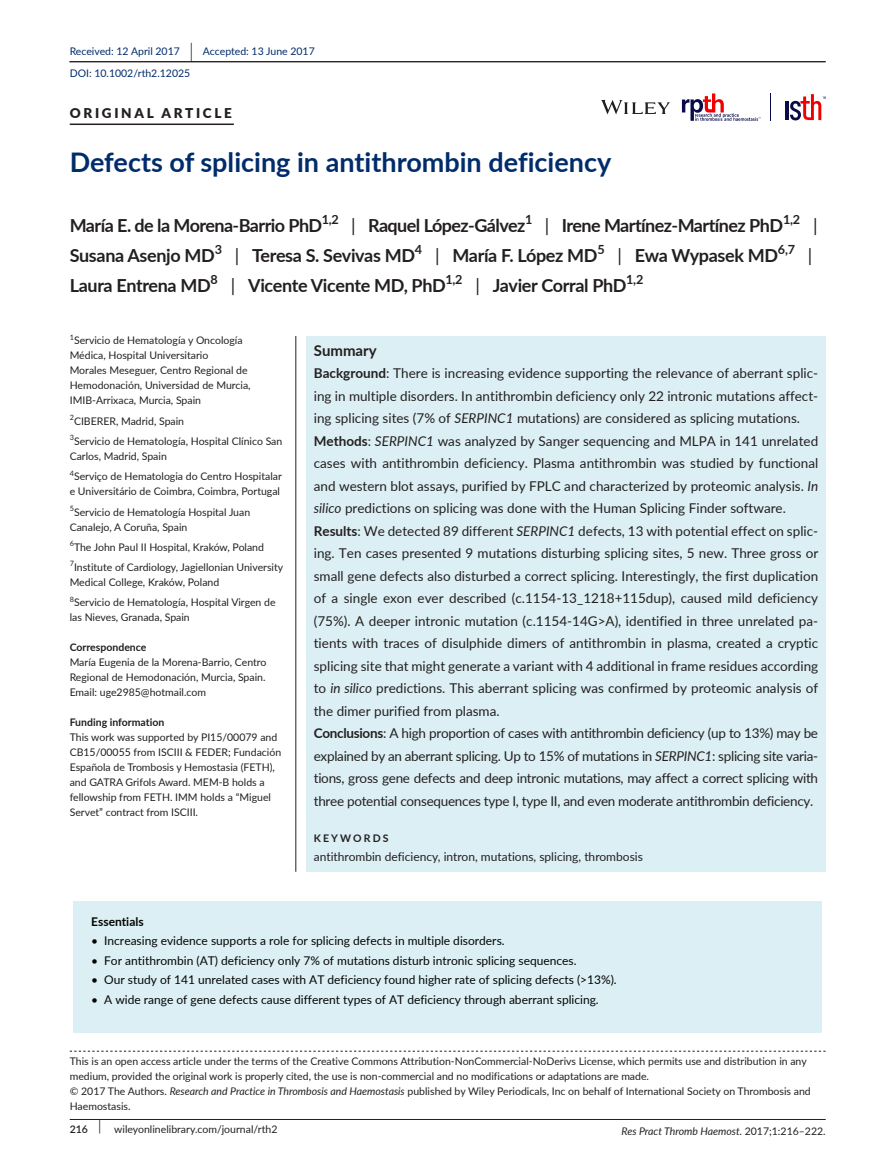
<style>
.page{position:relative;width:893px;height:1174px;background:#fff}
.page>*{position:absolute;margin:0;border:0;box-sizing:border-box;transform-origin:0 0}
.t1{font:700 27px "Lato";color:#002c6b}
.t2{font:700 18px "Lato";letter-spacing:-.03em;color:#231f20}
.t3{font:18px "Lato";color:#231f20}
.t4{font:700 15px "Lato";color:#231f20}
.t5{font:13.5px/22.5px "Lato";color:#231f20}
.t6{font:900 13.5px "Lato";letter-spacing:.2em;color:#231f20}
.t7{font:700 12.6px "Lato";color:#231f20}
.t8{font:12px "Lato";color:#040503}
.t9{font:12px "Lato";color:#231f20}
.t10{font:700 12px "Lato";color:#040503}
.t11{font:10.5px/15px "Lato";color:#231f20}
.t12{font:10.5px/21.8px "Lato";color:#002c6b}
.t13{font:italic 10.5px "Lato";color:#231f20}
.t14{font:700 10.5px "Lato";color:#231f20}
.t15{font:700 10.5px "Lato";letter-spacing:.2em;color:#231f20}
.t16{font:7.35px "Lato";color:#231f20}
.s1{font-size:19.65px;color:#231f20}
.s2{font-weight:400}
.s3{font-weight:700}
.s4{font-style:italic}
.s5{font-weight:600}
.s6{font-style:normal}
</style>
<div class="page">
<hr style="left:70px;top:1119px;width:756px;height:1px;background:#231f20">
<svg style="left:601px;top:100px;width:69px;height:14px"></svg>
<hr style="left:785px;top:101px;width:3px;height:19px;background:#0a0c4a">
<svg style="left:790px;top:94px;width:36px;height:26px"></svg>
<svg style="left:682px;top:93px;width:79px;height:28px"></svg>
<svg style="left:770px;top:93px;width:1px;height:28px"></svg>
<hr style="left:69px;top:61px;width:756px;height:1px;background:#231f20">
<hr style="left:70px;top:61px;width:756px;height:1px;background:#231f20">
<hr style="left:70px;top:123px;width:164px;height:2px;background:#231f20">
<svg style="left:70px;top:1050px;width:756px;height:1px"></svg>
<div style="left:306px;top:336px;width:520px;height:535px;background:#dceff4"></div>
<hr style="left:295px;top:336px;width:1px;height:535px;background:#231f20">
<div style="left:73px;top:901px;width:749px;height:131px;background:#dceff4"></div>
<p class="t12" style="left:70px;top:40px;width:247px">Received: 12 April 2017 <span class="s1">|</span> Accepted: 13 June 2017<br>DOI: 10.1002/rth2.12025</p>
<p class="t6" style="left:70px;top:102px;width:164px">ORIGINAL ARTICLE</p>
<h1 class="t1" style="left:70px;top:142px;width:543px">Defects of splicing in antithrombin deficiency</h1>
<h2 class="t2" style="left:70px;top:213px;width:254px">María E. de la Morena-Barrio PhD</h2>
<p class="t7" style="left:322px;top:210px;width:18px">1,2</p>
<h2 class="t2" style="left:351px;top:213px;width:176px"><span class="s2">|</span> Raquel López-Gálvez</h2>
<p class="t7" style="left:525px;top:210px;width:9px">1</p>
<h2 class="t2" style="left:545px;top:213px;width:240px"><span class="s2">|</span> Irene Martínez-Martínez PhD</h2>
<p class="t7" style="left:783px;top:210px;width:19px">1,2</p>
<h2 class="t3" style="left:813px;top:213px;width:6px">|</h2>
<h2 class="t2" style="left:70px;top:243px;width:147px">Susana Asenjo MD</h2>
<p class="t7" style="left:215px;top:240px;width:9px">3</p>
<h2 class="t2" style="left:235px;top:243px;width:182px"><span class="s2">|</span> Teresa S. Sevivas MD</h2>
<p class="t7" style="left:415px;top:240px;width:9px">4</p>
<h2 class="t2" style="left:435px;top:243px;width:164px"><span class="s2">|</span> María F. López MD</h2>
<p class="t7" style="left:597px;top:240px;width:9px">5</p>
<h2 class="t2" style="left:618px;top:243px;width:162px"><span class="s2">|</span> Ewa Wypasek MD</h2>
<p class="t7" style="left:778px;top:240px;width:19px">6,7</p>
<h2 class="t3" style="left:808px;top:243px;width:6px">|</h2>
<h2 class="t2" style="left:70px;top:273px;width:143px">Laura Entrena MD</h2>
<p class="t7" style="left:211px;top:270px;width:9px">8</p>
<h2 class="t2" style="left:231px;top:273px;width:216px"><span class="s2">|</span> Vicente Vicente MD, PhD</h2>
<p class="t7" style="left:445px;top:270px;width:19px">1,2</p>
<h2 class="t2" style="left:475px;top:273px;width:152px"><span class="s2">|</span> Javier Corral PhD</h2>
<p class="t7" style="left:626px;top:270px;width:19px">1,2</p>
<p class="t16" style="left:70px;top:332px;width:6px">1</p>
<p class="t11" style="left:70px;top:333px;width:182px;text-indent:4px">Servicio de Hematología y Oncología Médica, Hospital Universitario<br>Morales Meseguer, Centro Regional de Hemodonación, Universidad de Murcia, IMIB-Arrixaca, Murcia, Spain</p>
<p class="t11" style="left:70px;top:410px;width:214px;line-height:20.2px"><sup>2</sup>CIBERER, Madrid, Spain<br><sup>3</sup>Servicio de Hematología, Hospital Clínico San</p>
<p class="t11" style="left:70px;top:445px;width:214px;line-height:20.2px">Carlos, Madrid, Spain<br><sup>4</sup>Serviço de Hematologia do Centro Hospitalar</p>
<p class="t11" style="left:70px;top:481px;width:212px;line-height:20.2px">e Universitário de Coimbra, Coimbra, Portugal<br><sup>5</sup>Servicio de Hematología Hospital Juan</p>
<p class="t11" style="left:70px;top:516px;width:215px;line-height:20.2px">Canalejo, A Coruña, Spain<br><sup>6</sup>The John Paul II Hospital, Kraków, Poland<br><sup>7</sup>Institute of Cardiology, Jagiellonian University</p>
<p class="t11" style="left:70px;top:571px;width:207px;line-height:20.2px">Medical College, Kraków, Poland<br><sup>8</sup>Servicio de Hematología, Hospital Virgen de</p>
<p class="t11" style="left:70px;top:609px;width:122px">las Nieves, Granada, Spain</p>
<p class="t14" style="left:70px;top:640px;width:78px">Correspondence</p>
<p class="t11" style="left:70px;top:654px;width:198px;text-align:justify">María Eugenia de la Morena-Barrio, Centro Regional de Hemodonación, Murcia, Spain.<br>Email: uge2985@hotmail.com</p>
<p class="t14" style="left:70px;top:715px;width:96px">Funding information</p>
<p class="t11" style="left:70px;top:729px;width:213px">This work was supported by PI15/00079 and CB15/00055 from ISCIII &amp; FEDER; Fundación Española de Trombosis y Hemostasia (FETH), and GATRA Grifols Award. MEM-B holds a fellowship from FETH. IMM holds a “Miguel Servet” contract from ISCIII.</p>
<p class="t4" style="left:314px;top:339px;width:64px">Summary</p>
<p class="t5" style="left:314px;top:361px;width:506px"><span class="s3">Background</span>: There is increasing evidence supporting the relevance of aberrant splic&shy;ing in multiple disorders. In antithrombin deficiency only 22 intronic mutations affect&shy;ing splicing sites (7% of <span class="s4">SERPINC1</span> mutations) are considered as splicing mutations.<br><span class="s3">Methods</span>: <span class="s4">SERPINC1</span> was analyzed by Sanger sequencing and MLPA in 141 unrelated cases with antithrombin deficiency. Plasma antithrombin was studied by functional and western blot assays, purified by FPLC and characterized by proteomic analysis. <span class="s4">In silico</span> predictions on splicing was done with the Human Splicing Finder software.<br><span class="s3">Results</span>: We detected 89 different <span class="s4">SERPINC1</span> defects, 13 with potential effect on splic&shy;ing. Ten cases presented 9 mutations disturbing splicing sites, 5 new. Three gross or small gene defects also disturbed a correct splicing. Interestingly, the first duplication of a single exon ever described (c.1154-13_1218+115dup), caused mild deficiency (75%). A deeper intronic mutation (c.1154-14G&gt;A), identified in three unrelated pa&shy;tients with traces of disulphide dimers of antithrombin in plasma, created a cryptic splicing site that might generate a variant with 4 additional in frame residues according to <span class="s4">in silico</span> predictions. This aberrant splicing was confirmed by proteomic analysis of the dimer purified from plasma.<br><span class="s3">Conclusions</span>: A high proportion of cases with antithrombin deficiency (up to 13%) may be explained by an aberrant splicing. Up to 15% of mutations in <span class="s4">SERPINC1</span>: splicing site varia&shy;tions, gross gene defects and deep intronic mutations, may affect a correct splicing with three potential consequences type I, type II, and even moderate antithrombin deficiency.</p>
<p class="t15" style="left:314px;top:830px;width:76px">KEYWORDS</p>
<p class="t9" style="left:314px;top:848px;width:331px">antithrombin deficiency, intron, mutations, splicing, thrombosis</p>
<p class="t10" style="left:91px;top:912px;width:54px">Essentials</p>
<p class="t8" style="left:91px;top:932px;width:415px">• Increasing evidence supports a role for splicing defects in multiple disorders.</p>
<p class="t8" style="left:91px;top:951px;width:487px">• For antithrombin (AT) deficiency only 7% of mutations disturb intronic splicing sequences.</p>
<p class="t8" style="left:91px;top:971px;width:527px">• Our study of 141 unrelated cases with AT deficiency found higher rate of splicing defects (&gt;13%).</p>
<p class="t8" style="left:91px;top:990px;width:509px">• A wide range of gene defects cause different types of AT deficiency through aberrant splicing.</p>
<p class="t11" style="left:70px;top:1053px;width:743px">This is an open access article under the terms of the Creative Commons Attribution-NonCommercial-NoDerivs License, which permits use and distribution in any medium, provided the original work is properly cited, the use is non-commercial and no modifications or adaptations are made.<br>© 2017 The Authors. <span class="s4">Research and Practice in Thrombosis and Haemostasis</span> published by Wiley Periodicals, Inc on behalf of International Society on Thrombosis and Haemostasis.</p>
<p class="t11" style="left:70px;top:1121px;width:209px"><span class="s5">216</span> <sup>|</sup> wileyonlinelibrary.com/journal/rth2</p>
<p class="t13" style="left:622px;top:1123px;width:206px">Res Pract Thromb Haemost. <span class="s6">2017;1:216–222.</span></p>
</div>
